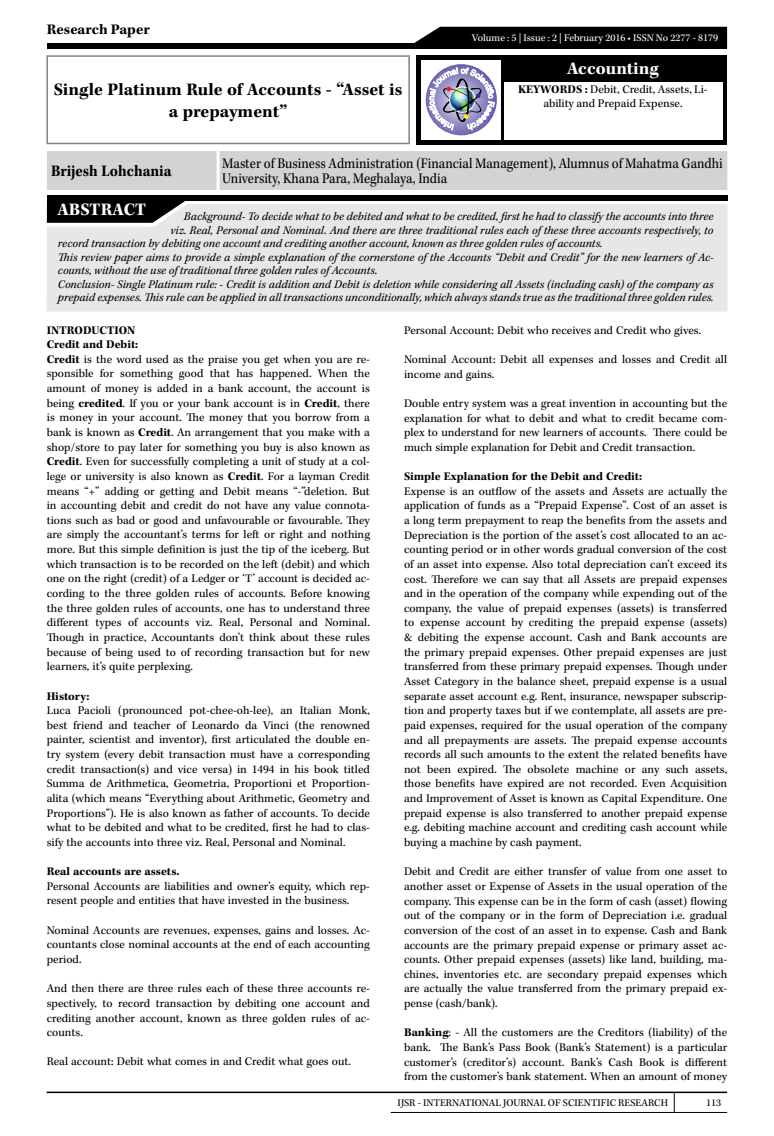
<style>
.page{position:relative;width:774px;height:1136px;background:#fff}
.page>*{position:absolute;margin:0;border:0;box-sizing:border-box;transform-origin:0 0}
.t1{font:700 18px/21.6px "Kepler Std";color:#000;text-align:center}
.t2{font:700 18px "Kepler Std";color:#fff}
.t3{font:700 16.5px "Kepler Std";color:#000;scale:.9 1}
.t4{font:15px/15px "Kepler Std";color:#000;scale:.9 1}
.t5{font:700 15px "Kepler Std";color:#000}
.t6{font:12px/14.7px "Kepler Std";color:#000;text-align:justify}
.t7{font:italic 12px "Kepler Std";color:#000}
.t8{font:700 12px "Kepler Std";color:#000}
.t9{font:10.5px "Kepler Std";color:#000}
.t10{font:10.5px "Kepler Std";color:#fff}
.s1{font-weight:700}
</style>
<div class="page">
<hr style="left:47px;top:1091px;width:680px;height:1px;background:#000">
<svg style="left:674px;top:1092px;width:1px;height:19px"></svg>
<hr style="left:391px;top:1111px;width:283px;height:1px;background:#000">
<hr style="left:674px;top:1111px;width:53px;height:1px;background:#000">
<div style="left:47px;top:43px;width:680px;height:6px;background:#000"></div>
<div style="left:414px;top:27px;width:313px;height:16px;background:#000"></div>
<div style="left:416px;top:55px;width:311px;height:90px;background:#000"></div>
<div style="left:421px;top:60px;width:80px;height:79px;background:#fff"></div>
<svg style="left:426px;top:64px;width:71px;height:71px"></svg>
<img style="left:429px;top:68px;width:65px;height:62px">
<div style="left:504px;top:82px;width:219px;height:57px;background:#fff"></div>
<div style="left:47px;top:151px;width:680px;height:39px;background:#d1d3d4"></div>
<hr style="left:217px;top:151px;width:3px;height:39px;background:#fff">
<hr style="left:46px;top:55px;width:364px;height:2px;background:#808285">
<hr style="left:46px;top:57px;width:2px;height:86px;background:#808285">
<hr style="left:408px;top:57px;width:2px;height:86px;background:#808285">
<hr style="left:46px;top:143px;width:364px;height:1px;background:#808285">
<svg style="left:47px;top:201px;width:138px;height:3px"></svg>
<div style="left:47px;top:204px;width:680px;height:107px;background:#e6e7e8"></div>
<div style="left:47px;top:195px;width:680px;height:6px;background:#000"></div>
<p class="t5" style="left:47px;top:21px;width:104px">Research Paper</p>
<p class="t10" style="left:472px;top:32px;width:248px">Volume : 5 | Issue : 2 | February 2016 • ISSN No 2277 - 8179</p>
<h1 class="t2" style="left:567px;top:59px;width:93px">Accounting</h1>
<h1 class="t1" style="left:54px;top:79px;width:350px">Single Platinum Rule of Accounts - “Asset is a prepayment”</h1>
<p class="t6" style="left:518px;top:83px;width:191px;line-height:13.5px;text-align:center"><span class="s1">KEYWORDS :</span> Debit, Credit, Assets, Li&shy;ability and Prepaid Expense.</p>
<h2 class="t3" style="left:51px;top:161px;width:135px">Brijesh Lohchania</h2>
<p class="t4" style="left:222px;top:156px;width:558px">Master of Business Administration (Financial Management), Alumnus of Mahatma Gandhi<br>University, Khana Para, Meghalaya, India</p>
<h1 class="t2" style="left:57px;top:199px;width:90px">ABSTRACT</h1>
<p class="t7" style="left:184px;top:209px;width:531px">Background- To decide what to be debited and what to be credited, first he had to classify the accounts into three</p>
<p class="t7" style="left:170px;top:223px;width:545px">viz. Real, Personal and Nominal. And there are three traditional rules each of these three accounts respectively, to</p>
<p class="t7" style="left:58px;top:236px;width:546px">record transaction by debiting one account and crediting another account, known as three golden rules of accounts.</p>
<p class="t7" style="left:58px;top:250px;width:657px">This review paper aims to provide a simple explanation of the cornerstone of the Accounts “Debit and Credit” for the new learners of Ac-</p>
<p class="t7" style="left:58px;top:263px;width:321px">counts, without the use of traditional three golden rules of Accounts.</p>
<p class="t7" style="left:58px;top:277px;width:657px">Conclusion- Single Platinum rule: - Credit is addition and Debit is deletion while considering all Assets (including cash) of the company as</p>
<p class="t7" style="left:58px;top:290px;width:657px">prepaid expenses. This rule can be applied in all transactions unconditionally, which always stands true as the traditional three golden rules.</p>
<p class="t6" style="left:47px;top:323px;width:325px;text-align:left"><span class="s1">INTRODUCTION<br>Credit and Debit:<br>Credit</span> is the word used as the praise you get when you are re&shy;sponsible for something good that has happened. When the amount of money is added in a bank account, the account is being <span class="s1">credited</span>. If you or your bank account is in <span class="s1">Credit</span>, there is money in your account. The money that you borrow from a bank is known as <span class="s1">Credit</span>. An arrangement that you make with a shop/store to pay later for something you buy is also known as <span class="s1">Credit</span>. Even for successfully completing a unit of study at a col&shy;lege or university is also known as <span class="s1">Credit</span>. For a layman Credit means “+’’ adding or getting and Debit means “-”deletion. But in accounting debit and credit do not have any value connota&shy;tions such as bad or good and unfavourable or favourable. They are simply the accountant’s terms for left or right and nothing more. But this simple definition is just the tip of the iceberg. But which transaction is to be recorded on the left (debit) and which one on the right (credit) of a Ledger or ‘T’ account is decided ac&shy;cording to the three golden rules of accounts. Before knowing the three golden rules of accounts, one has to understand three different types of accounts viz. Real, Personal and Nominal.<br>Though in practice, Accountants don’t think about these rules because of being used to of recording transaction but for new learners, it’s quite perplexing.</p>
<p class="t8" style="left:47px;top:689px;width:44px">History:</p>
<p class="t6" style="left:47px;top:703px;width:325px">Luca Pacioli (pronounced pot-chee-oh-lee), an Italian Monk, best friend and teacher of Leonardo da Vinci (the renowned painter, scientist and inventor), first articulated the double en&shy;try system (every debit transaction must have a corresponding credit transaction(s) and vice versa) in 1494 in his book titled Summa de Arithmetica, Geometria, Proportioni et Proportion&shy;alita (which means “Everything about Arithmetic, Geometry and Proportions”). He is also known as father of accounts. To decide what to be debited and what to be credited, first he had to clas&shy;sify the accounts into three viz. Real, Personal and Nominal.</p>
<p class="t8" style="left:47px;top:864px;width:134px">Real accounts are assets.</p>
<p class="t6" style="left:47px;top:879px;width:325px">Personal Accounts are liabilities and owner’s equity, which rep&shy;resent people and entities that have invested in the business.</p>
<p class="t6" style="left:47px;top:922px;width:325px">Nominal Accounts are revenues, expenses, gains and losses. Ac&shy;countants close nominal accounts at the end of each accounting period.</p>
<p class="t6" style="left:47px;top:981px;width:325px">And then there are three rules each of these three accounts re&shy;spectively, to record transaction by debiting one account and crediting another account, known as three golden rules of ac&shy;counts.</p>
<p class="t6" style="left:47px;top:1054px;width:306px">Real account: Debit what comes in and Credit what goes out.</p>
<p class="t6" style="left:404px;top:323px;width:299px">Personal Account: Debit who receives and Credit who gives.</p>
<p class="t6" style="left:404px;top:352px;width:325px">Nominal Account: Debit all expenses and losses and Credit all income and gains.</p>
<p class="t6" style="left:404px;top:396px;width:325px">Double entry system was a great invention in accounting but the explanation for what to debit and what to credit became com&shy;plex to understand for new learners of accounts. There could be much simple explanation for Debit and Credit transaction.</p>
<p class="t8" style="left:404px;top:469px;width:240px">Simple Explanation for the Debit and Credit:</p>
<p class="t6" style="left:404px;top:484px;width:325px">Expense is an outflow of the assets and Assets are actually the application of funds as a “Prepaid Expense”. Cost of an asset is a long term prepayment to reap the benefits from the assets and Depreciation is the portion of the asset’s cost allocated to an ac&shy;counting period or in other words gradual conversion of the cost of an asset into expense. Also total depreciation can’t exceed its cost. Therefore we can say that all Assets are prepaid expenses and in the operation of the company while expending out of the company, the value of prepaid expenses (assets) is transferred to expense account by crediting the prepaid expense (assets) &amp; debiting the expense account. Cash and Bank accounts are the primary prepaid expenses. Other prepaid expenses are just transferred from these primary prepaid expenses. Though under Asset Category in the balance sheet, prepaid expense is a usual separate asset account e.g. Rent, insurance, newspaper subscrip&shy;tion and property taxes but if we contemplate, all assets are pre&shy;paid expenses, required for the usual operation of the company and all prepayments are assets. The prepaid expense accounts records all such amounts to the extent the related benefits have not been expired. The obsolete machine or any such assets, those benefits have expired are not recorded. Even Acquisition and Improvement of Asset is known as Capital Expenditure. One prepaid expense is also transferred to another prepaid expense e.g. debiting machine account and crediting cash account while buying a machine by cash payment.</p>
<p class="t6" style="left:404px;top:864px;width:325px">Debit and Credit are either transfer of value from one asset to another asset or Expense of Assets in the usual operation of the company. This expense can be in the form of cash (asset) flowing out of the company or in the form of Depreciation i.e. gradual conversion of the cost of an asset in to expense. Cash and Bank accounts are the primary prepaid expense or primary asset ac&shy;counts. Other prepaid expenses (assets) like land, building, ma&shy;chines, inventories etc. are secondary prepaid expenses which are actually the value transferred from the primary prepaid ex&shy;pense (cash/bank).</p>
<p class="t6" style="left:404px;top:1025px;width:325px"><span class="s1">Banking</span>: - All the customers are the Creditors (liability) of the bank. The Bank’s Pass Book (Bank’s Statement) is a particular customer’s (creditor’s) account. Bank’s Cash Book is different from the customer’s bank statement. When an amount of money</p>
<p class="t9" style="left:398px;top:1097px;width:272px">IJSR - INTERNATIONAL JOURNAL OF SCIENTIFIC RESEARCH</p>
<p class="t9" style="left:706px;top:1097px;width:17px">113</p>
</div>
